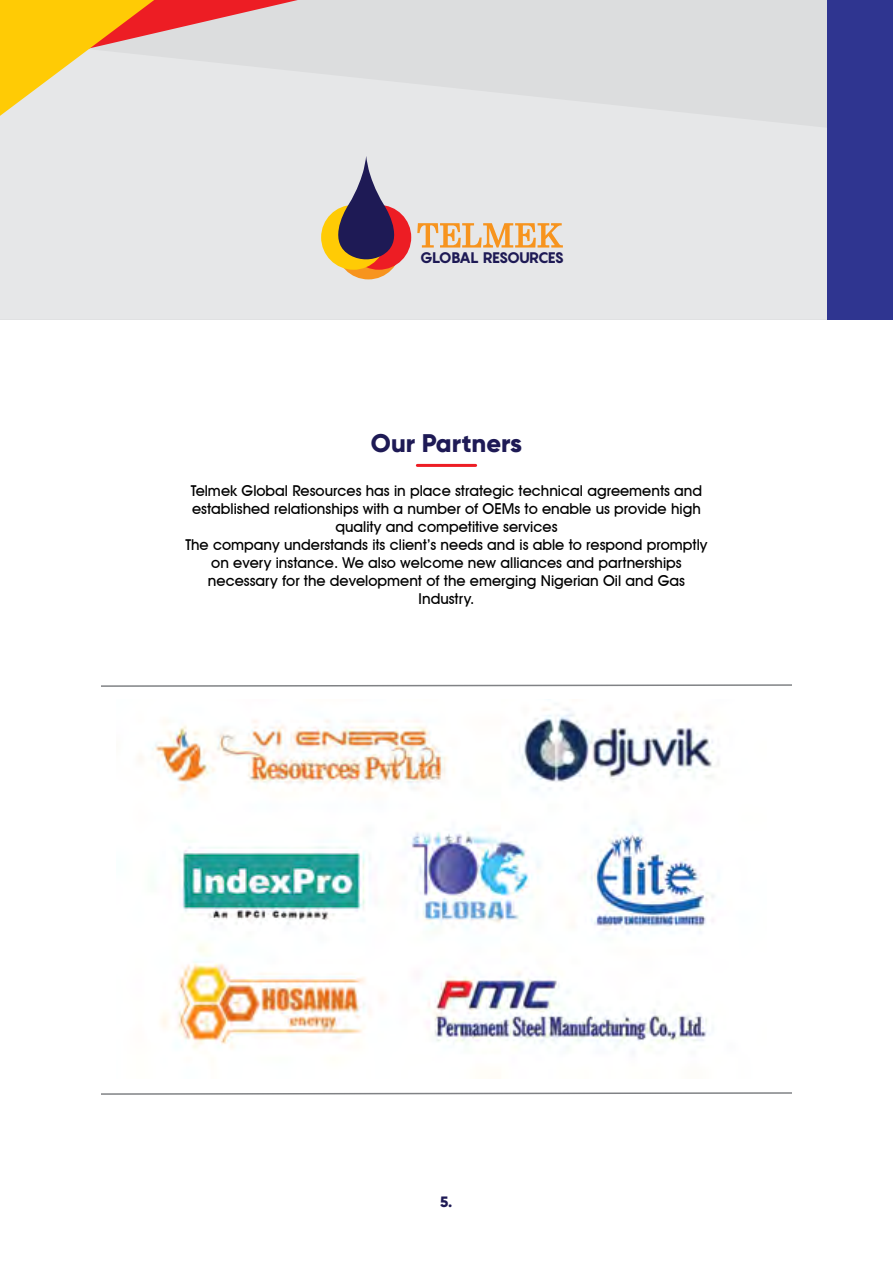
<style>
.page{position:relative;width:893px;height:1263px;background:#fff}
.page>*{position:absolute;margin:0;border:0;box-sizing:border-box;transform-origin:0 0}
.t1{font:800 25.5px "Gilroy";color:#1e1a55}
.t2{font:800 15.15px "Pangram";letter-spacing:-.085em;color:#1e1a55}
.t3{font:500 15px/18px "Avant Garde IT Cby BT";color:#000;text-align:center}
.t4{font:800 15px "Gilroy";color:#1e1a55}
</style>
<div class="page">
<img style="left:139px;top:708px;width:580px;height:341px">
<hr style="left:417px;top:464px;width:59px;height:3px;background:#ed1d24">
<svg style="left:101px;top:684px;width:691px;height:3px"></svg>
<div style="left:0;top:0;width:893px;height:319px;background:#e6e7e8"></div>
<div style="left:827px;top:0;width:66px;height:319px;background:#2f3590"></div>
<svg style="left:101px;top:1092px;width:691px;height:3px"></svg>
<div style="left:336px;top:215px;width:65px;height:64px;background:#f7941e;border-radius:50%"></div>
<div style="left:346px;top:205px;width:65px;height:65px;background:#ed1d24;border-radius:50%"></div>
<div style="left:321px;top:205px;width:65px;height:65px;background:#ffcb05;border-radius:50%"></div>
<svg style="left:328px;top:156px;width:77px;height:105px"></svg>
<svg style="left:417px;top:223px;width:146px;height:25px"></svg>
<svg style="left:0;top:0;width:298px;height:116px"></svg>
<p class="t2" style="left:420px;top:247px;width:146px">GLOBAL RESOURCES</p>
<h1 class="t1" style="left:371px;top:427px;width:153px">Our Partners</h1>
<p class="t3" style="left:185px;top:482px;width:524px">Telmek Global Resources has in place strategic technical agreements and established relationships with a number of OEMs to enable us provide high quality and competitive services<br>The company understands its client’s needs and is able to respond promptly on every instance. We also welcome new alliances and partnerships necessary for the development of the emerging Nigerian Oil and Gas Industry.</p>
<p class="t4" style="left:440px;top:1192px;width:14px">5.</p>
</div>
